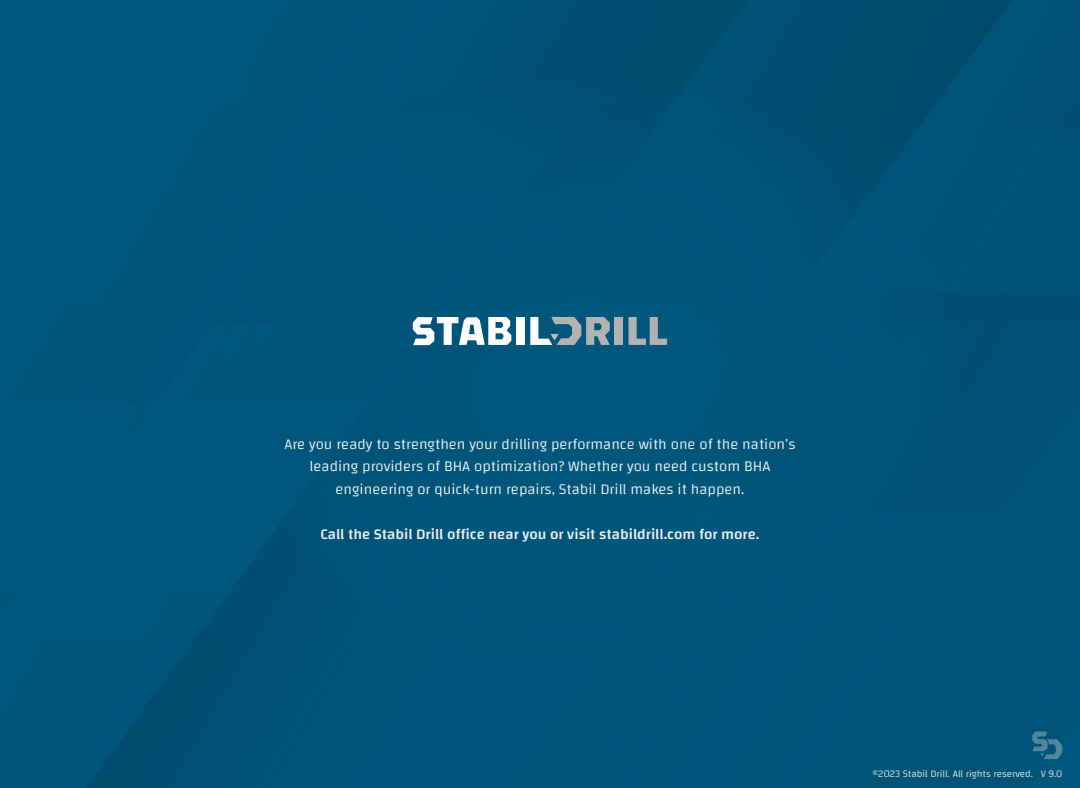
<style>
.page{position:relative;width:1080px;height:788px;background:#005478}
.page>*{position:absolute;margin:0;border:0;box-sizing:border-box;transform-origin:0 0}
.t1{font:300 15px/22.5px "Changa";color:#f1f1f2;text-align:center}
.t2{font:500 15px "Changa";color:#f1f1f2}
.t3{font:300 10px "Changa";color:#e6e7e8}
</style>
<div class="page">
<div style="left:516px;top:317px;width:8px;height:28px;background:#fff"></div>
<div style="left:615px;top:317px;width:8px;height:28px;background:#b3b2b3"></div>
<svg style="left:629px;top:317px;width:38px;height:28px"></svg>
<svg style="left:413px;top:317px;width:98px;height:28px"></svg>
<svg style="left:530px;top:317px;width:80px;height:28px"></svg>
<svg style="left:1032px;top:731px;width:30px;height:28px"></svg>
<p class="t1" style="left:284px;top:432px;width:513px">Are you ready to strengthen your drilling performance with one of the nation’s leading providers of BHA optimization? Whether you need custom BHA engineering or quick-turn repairs, Stabil Drill makes it happen.</p>
<p class="t2" style="left:320px;top:525px;width:441px">Call the Stabil Drill office near you or visit stabildrill.com for more.</p>
<p class="t3" style="left:873px;top:767px;width:191px">©2023 Stabil Drill. All rights reserved. V 9.0</p>
</div>
